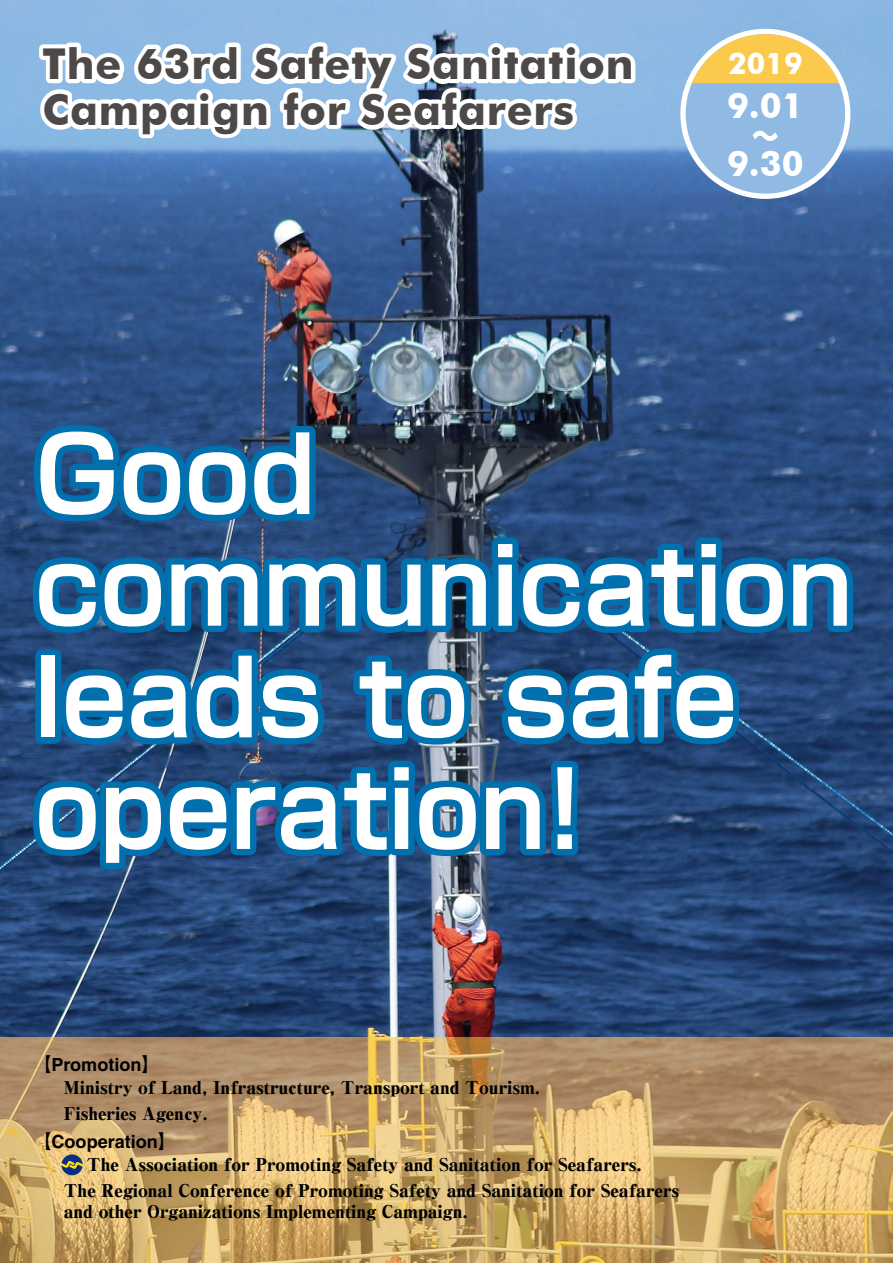
<style>
.page{position:relative;width:893px;height:1263px;background:#fff}
.page>*{position:absolute;margin:0;border:0;box-sizing:border-box;transform-origin:0 0}
.t1{font:700 103.65px/111.6px "Typelabo N Std De";color:#fff}
.t2{font:700 42.53px "Futura BT";letter-spacing:.02em;color:#4c4948}
.t3{font:700 35.1px "Futura BT";color:#fff}
.t4{font:800 31.88px "Gothic MB101 Pro";color:#fff}
.t5{font:700 29.78px "Futura BT";color:#fff}
.t6{font:700 18.08px "Helvetica";color:#000}
.t7{font:900 17.02px/25.5px "Ryumin Pro";color:#000}
.s1{font-family:"Shin Go Pro"}
.s2{font-family:"Shin Go Pro";font-weight:800}
</style>
<div class="page">
<img style="left:0;top:0;width:893px;height:1263px">
<svg style="left:26px;top:419px;width:833px;height:456px;background:#1a578b"></svg>
<svg style="left:34px;top:36px;width:606px;height:117px"></svg>
<div style="left:680px;top:29px;width:170px;height:170px;background:#fff;border-radius:50%"></div>
<div style="left:686px;top:34px;width:159px;height:160px;background:#90b9e3;border-radius:50%"></div>
<svg style="left:692px;top:34px;width:147px;height:49px;background:#e7cc79"></svg>
<svg style="left:61px;top:1154px;width:22px;height:21px"></svg>
<h2 class="t2" style="left:43px;top:38px;width:593px">The 63rd Safety Sanitation</h2>
<h2 class="t2" style="left:43px;top:84px;width:533px">Campaign for Seafarers</h2>
<h3 class="t5" style="left:728px;top:45px;width:76px">2019</h3>
<h3 class="t3" style="left:727px;top:84px;width:78px">9.01</h3>
<h3 class="t4" style="left:749px;top:109px;width:33px">~</h3>
<h3 class="t3" style="left:727px;top:142px;width:78px">9.30</h3>
<h1 class="t1" style="left:35px;top:408px;width:819px">Good communication leads to safe operation!</h1>
<p class="t6" style="left:33px;top:1053px;width:128px"><span class="s1">【</span>Promotion<span class="s1">【</span></p>
<p class="t7" style="left:64px;top:1074px;width:478px">Ministry of Land, Infrastructure, Transport and Tourism.<br>Fisheries Agency.</p>
<p class="t6" style="left:33px;top:1130px;width:144px"><span class="s2">【</span>Cooperation<span class="s2">【</span></p>
<p class="t7" style="left:64px;top:1151px;width:617px;text-indent:23px">The Association for Promoting Safety and Sanitation for Seafarers.<br>The Regional Conference of Promoting Safety and Sanitation for Seafarers</p>
<p class="t7" style="left:64px;top:1197px;width:406px">and other Organizations Implementing Campaign.</p>
</div>
